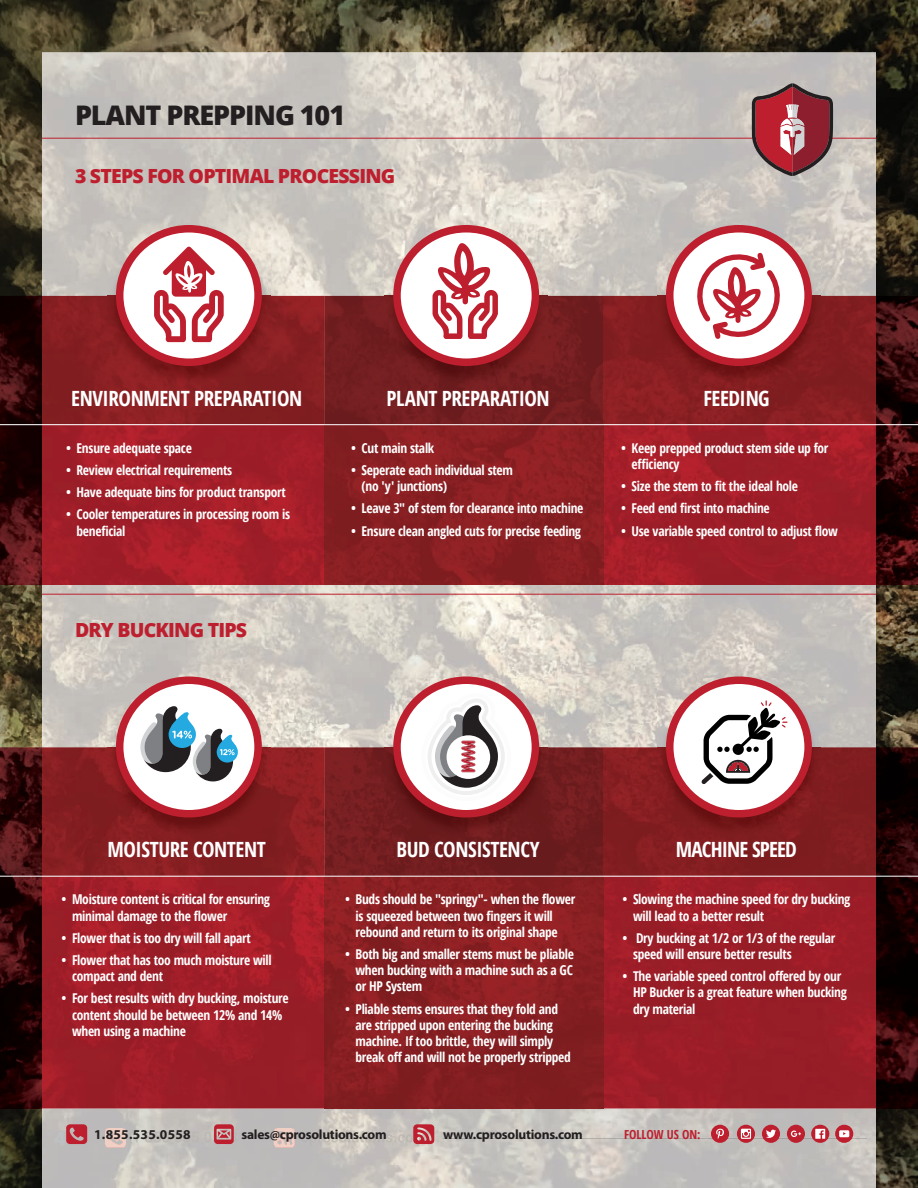
<style>
.page{position:relative;width:918px;height:1188px;background:#fff}
.page>*{position:absolute;margin:0;border:0;box-sizing:border-box;transform-origin:0 0}
.t1{font:800 27px "Open Sans";letter-spacing:-.04em;color:#231f20}
.t2{font:700 condensed 21px "Open Sans";letter-spacing:-.02em;color:#fff}
.t3{font:700 condensed 21px "Open Sans";letter-spacing:-.04em;color:#fff}
.t4{font:800 19.5px "Open Sans";letter-spacing:-.04em;color:#be1f2e}
.t5{font:700 15px "Roboto";color:#231f20}
.t6{font:700 condensed 13.5px/16.2px "Open Sans";letter-spacing:-.02em;color:#fff}
.t7{font:700 13.5px "Myriad Pro";letter-spacing:-.02em;color:#231f20}
.t8{font:700 13.5px "Myriad Pro";letter-spacing:.02em;color:#231f20}
.t9{font:700 condensed 12.45px "Open Sans";color:#be1f2e}
</style>
<div class="page">
<img style="left:0;top:0;width:918px;height:102px">
<img style="left:0;top:102px;width:42px;height:194px">
<img style="left:876px;top:102px;width:42px;height:194px">
<img style="left:0;top:585px;width:42px;height:162px">
<img style="left:876px;top:585px;width:42px;height:162px">
<img style="left:0;top:877px;width:42px;height:311px">
<img style="left:42px;top:1108px;width:876px;height:80px">
<img style="left:42px;top:52px;width:834px;height:206px">
<img style="left:42px;top:258px;width:66px;height:38px">
<img style="left:270px;top:258px;width:115px;height:38px">
<img style="left:548px;top:258px;width:110px;height:38px">
<img style="left:820px;top:258px;width:56px;height:38px">
<img style="left:42px;top:585px;width:834px;height:138px">
<img style="left:42px;top:723px;width:66px;height:24px">
<img style="left:270px;top:723px;width:115px;height:24px">
<img style="left:548px;top:723px;width:110px;height:24px">
<img style="left:835px;top:1125px;width:18px;height:18px">
<img style="left:54px;top:1132px;width:11px;height:14px">
<svg style="left:105px;top:1128px;width:21px;height:20px"></svg>
<img style="left:301px;top:1131px;width:125px;height:14px">
<img style="left:133px;top:1132px;width:104px;height:11px">
<svg style="left:274px;top:1128px;width:21px;height:20px"></svg>
<img style="left:0;top:296px;width:918px;height:289px">
<img style="left:603px;top:877px;width:315px;height:231px">
<img style="left:42px;top:877px;width:283px;height:231px">
<img style="left:354px;top:1108px;width:210px;height:1px">
<img style="left:325px;top:296px;width:278px;height:289px">
<img style="left:325px;top:877px;width:278px;height:231px">
<img style="left:0;top:747px;width:918px;height:129px">
<img style="left:42px;top:747px;width:834px;height:129px">
<hr style="left:42px;top:594px;width:834px;height:1px;background:#be1f2e">
<hr style="left:0;top:424px;width:918px;height:1px;background:#fff">
<hr style="left:42px;top:138px;width:834px;height:1px;background:#be1f2e">
<div style="left:835px;top:1125px;width:18px;height:18px;background:#be1f2e;border-radius:50%"></div>
<div style="left:762px;top:1125px;width:18px;height:18px;background:#be1f2e;border-radius:50%"></div>
<div style="left:711px;top:1125px;width:18px;height:18px;background:#be1f2e;border-radius:50%"></div>
<svg style="left:737px;top:1125px;width:18px;height:18px"></svg>
<div style="left:787px;top:1125px;width:18px;height:18px;background:#be1f2e;border-radius:50%"></div>
<svg style="left:811px;top:1125px;width:18px;height:18px"></svg>
<svg style="left:442px;top:1129px;width:425px;height:10px;background:#c8abaa"></svg>
<svg style="left:66px;top:1124px;width:21px;height:20px"></svg>
<svg style="left:413px;top:1124px;width:21px;height:20px"></svg>
<svg style="left:214px;top:1124px;width:20px;height:20px"></svg>
<img style="left:108px;top:679px;width:162px;height:157px">
<svg style="left:120px;top:680px;width:138px;height:134px"></svg>
<div style="left:116px;top:676px;width:146px;height:142px;border:8px solid #be1f2e;border-radius:50%"></div>
<img style="left:385px;top:679px;width:163px;height:157px">
<svg style="left:397px;top:680px;width:138px;height:134px"></svg>
<div style="left:393px;top:676px;width:146px;height:142px;border:8px solid #be1f2e;border-radius:50%"></div>
<img style="left:385px;top:227px;width:163px;height:158px">
<div style="left:397px;top:229px;width:138px;height:133px;background:#fff;border-radius:50%"></div>
<div style="left:393px;top:225px;width:146px;height:141px;border:8px solid #be1f2e;border-radius:50%"></div>
<svg style="left:433px;top:243px;width:65px;height:96px"></svg>
<img style="left:658px;top:227px;width:162px;height:158px">
<svg style="left:670px;top:229px;width:138px;height:133px"></svg>
<div style="left:666px;top:225px;width:146px;height:141px;border:8px solid #be1f2e;border-radius:50%"></div>
<svg style="left:696px;top:247px;width:85px;height:97px"></svg>
<img style="left:658px;top:679px;width:162px;height:157px">
<svg style="left:670px;top:680px;width:138px;height:134px"></svg>
<div style="left:666px;top:676px;width:146px;height:142px;border:8px solid #be1f2e;border-radius:50%"></div>
<img style="left:108px;top:227px;width:162px;height:158px">
<svg style="left:120px;top:229px;width:138px;height:133px"></svg>
<div style="left:116px;top:225px;width:146px;height:141px;border:8px solid #be1f2e;border-radius:50%"></div>
<svg style="left:154px;top:247px;width:70px;height:95px"></svg>
<svg style="left:421px;top:693px;width:90px;height:108px"></svg>
<svg style="left:701px;top:700px;width:87px;height:84px"></svg>
<svg style="left:140px;top:706px;width:98px;height:75px"></svg>
<svg style="left:752px;top:83px;width:81px;height:93px;background:#a1575f"></svg>
<h1 class="t1" style="left:75px;top:95px;width:272px">PLANT PREPPING 101</h1>
<h3 class="t4" style="left:75px;top:161px;width:322px">3 STEPS FOR OPTIMAL PROCESSING</h3>
<h2 class="t2" style="left:71px;top:384px;width:233px">ENVIRONMENT PREPARATION</h2>
<p class="t6" style="left:66px;top:440px;width:127px">• Ensure adequate space</p>
<p class="t6" style="left:66px;top:462px;width:168px">• Review electrical requirements</p>
<p class="t6" style="left:66px;top:484px;width:221px">• Have adequate bins for product transport</p>
<p class="t6" style="left:77px;top:506px;width:215px;text-indent:-11px">• Cooler temperatures in processing room is beneficial</p>
<h3 class="t4" style="left:75px;top:616px;width:174px">DRY BUCKING TIPS</h3>
<h2 class="t2" style="left:386px;top:384px;width:165px">PLANT PREPARATION</h2>
<p class="t6" style="left:351px;top:440px;width:85px">• Cut main stalk</p>
<p class="t6" style="left:362px;top:462px;width:153px;text-indent:-11px">• Seperate each individual stem (no 'y' junctions)</p>
<p class="t6" style="left:351px;top:500px;width:234px">• Leave 3" of stem for clearance into machine</p>
<p class="t6" style="left:351px;top:522px;width:232px">• Ensure clean angled cuts for precise feeding</p>
<h2 class="t2" style="left:703px;top:384px;width:68px">FEEDING</h2>
<p class="t6" style="left:632px;top:440px;width:198px;text-indent:-11px">• Keep prepped product stem side up for efficiency</p>
<p class="t6" style="left:621px;top:478px;width:179px">• Size the stem to fit the ideal hole</p>
<p class="t6" style="left:621px;top:500px;width:150px">• Feed end first into machine</p>
<p class="t6" style="left:621px;top:522px;width:218px">• Use variable speed control to adjust flow</p>
<h2 class="t2" style="left:108px;top:835px;width:160px">MOISTURE CONTENT</h2>
<p class="t6" style="left:72px;top:891px;width:200px;text-indent:-11px">• Moisture content is critical for ensuring minimal damage to the flower</p>
<p class="t6" style="left:62px;top:929px;width:191px">• Flower that is too dry will fall apart</p>
<p class="t6" style="left:72px;top:952px;width:201px;text-indent:-11px">• Flower that has too much moisture will compact and dent</p>
<p class="t6" style="left:72px;top:990px;width:218px;text-indent:-11px">• For best results with dry bucking, moisture content should be between 12% and 14% when using a machine</p>
<h2 class="t2" style="left:397px;top:835px;width:144px">BUD CONSISTENCY</h2>
<p class="t6" style="left:356px;top:891px;width:221px;text-indent:-11px">• Buds should be "springy"- when the flower is squeezed between two fingers it will rebound and return to its original shape</p>
<p class="t6" style="left:356px;top:946px;width:220px;text-align:justify;text-indent:-11px">• Both big and smaller stems must be pliable when bucking with a machine such as a GC or HP System</p>
<p class="t6" style="left:356px;top:1000px;width:217px;text-indent:-11px">• Pliable stems ensures that they fold and are stripped upon entering the bucking machine. If too brittle, they will simply break off and will not be properly stripped</p>
<h2 class="t3" style="left:676px;top:835px;width:123px">MACHINE SPEED</h2>
<p class="t6" style="left:633px;top:891px;width:219px;text-indent:-11px">• Slowing the machine speed for dry bucking will lead to a better result</p>
<p class="t6" style="left:633px;top:929px;width:204px;text-indent:-11px">• Dry bucking at 1/2 or 1/3 of the regular speed will ensure better results</p>
<p class="t6" style="left:633px;top:968px;width:216px;text-indent:-11px">• The variable speed control offered by our<br>HP Bucker is a great feature when bucking dry material</p>
<p class="t8" style="left:94px;top:1125px;width:98px">1.855.535.0558</p>
<p class="t7" style="left:241px;top:1125px;width:147px">sales@cprosolutions.com</p>
<p class="t7" style="left:443px;top:1125px;width:141px">www.cprosolutions.com</p>
<p class="t9" style="left:624px;top:1126px;width:78px">FOLLOW US ON:</p>
<p class="t5" style="left:132px;top:1127px;width:107px">1 855 535 0558</p>
<p class="t5" style="left:301px;top:1127px;width:127px">cprosolutions.com</p>
</div>
